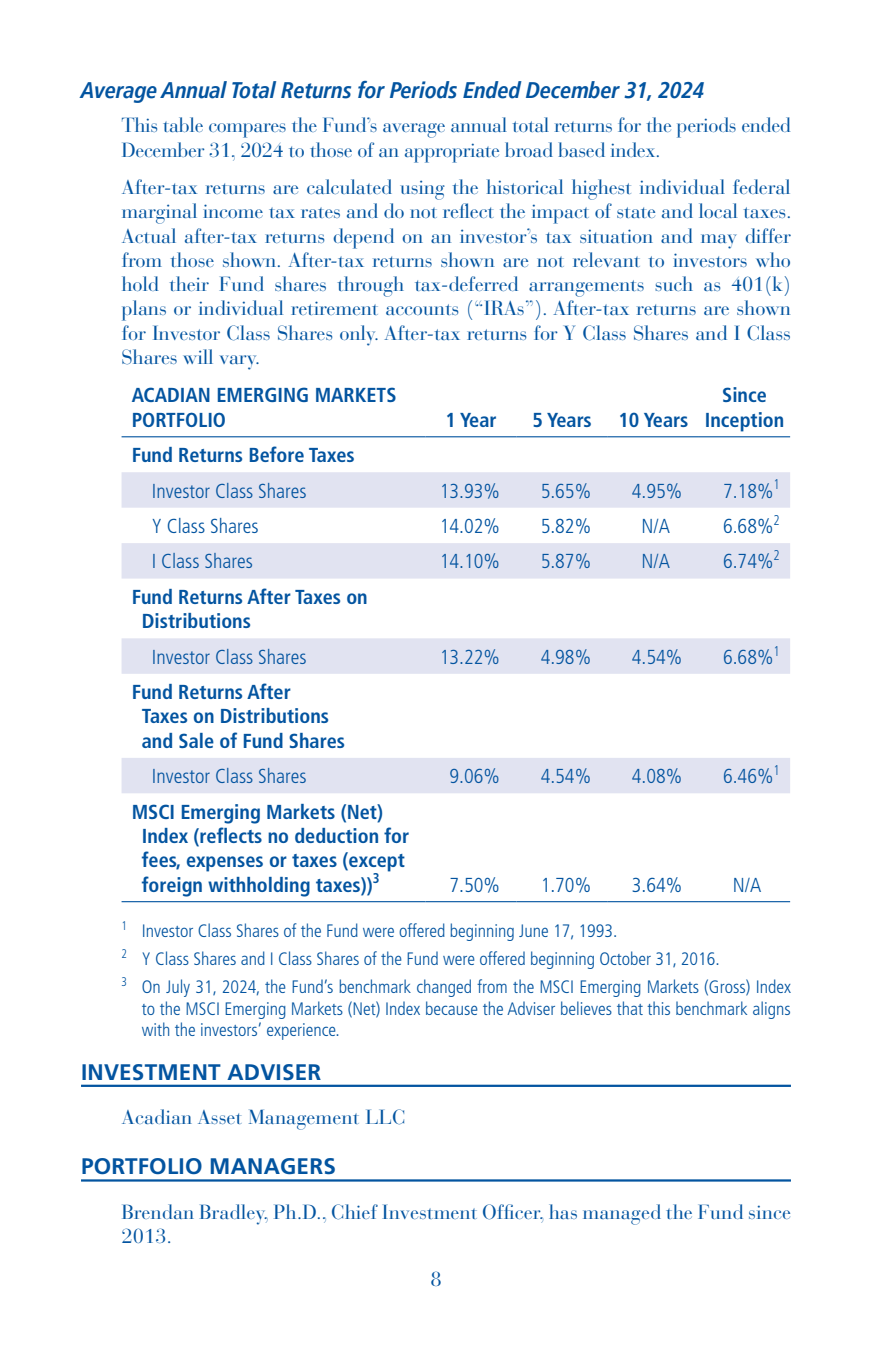
<style>
.page{position:relative;width:872px;height:1358px;background:#fff}
.page>*{position:absolute;margin:0;border:0;box-sizing:border-box;transform-origin:0 0}
.t1{font:italic 700 condensed 22.5px "Frutiger LT Pro";letter-spacing:-.01em;color:#0354a0}
.t2{font:700 22.5px "Frutiger LT Std";letter-spacing:.01em;color:#0354a0}
.t3{font:20.25px/24.3px "Bauer Bodoni Std";letter-spacing:-.01em;color:#0354a0}
.t4{font:700 condensed 20.25px/24.3px "Frutiger LT Std";color:#0354a0}
.t5{font:300 condensed 20.25px "Frutiger LT Std";color:#0354a0}
.t6{font:300 condensed 18px/28.1px "Frutiger LT Std";color:#0354a0}
</style>
<div class="page">
<hr style="left:81px;top:1084px;width:710px;height:3px;background:#0354a0">
<hr style="left:81px;top:1179px;width:710px;height:2px;background:#0354a0">
<svg style="left:122px;top:472px;width:668px;height:321px"></svg>
<hr style="left:122px;top:436px;width:303px;height:1px;background:#0354a0">
<hr style="left:425px;top:436px;width:91px;height:1px;background:#0354a0">
<hr style="left:516px;top:436px;width:92px;height:1px;background:#0354a0">
<hr style="left:608px;top:436px;width:91px;height:1px;background:#0354a0">
<hr style="left:699px;top:436px;width:91px;height:1px;background:#0354a0">
<hr style="left:122px;top:901px;width:303px;height:1px;background:#0354a0">
<hr style="left:425px;top:901px;width:91px;height:1px;background:#0354a0">
<hr style="left:516px;top:901px;width:92px;height:1px;background:#0354a0">
<hr style="left:608px;top:901px;width:91px;height:1px;background:#0354a0">
<hr style="left:699px;top:901px;width:91px;height:1px;background:#0354a0">
<p class="t1" style="left:81px;top:77px;width:625px">Average Annual Total Returns for Periods Ended December 31, 2024</p>
<p class="t3" style="left:122px;top:113px;width:671px">This table compares the Fund’s average annual total returns for the periods ended<br>December 31, 2024 to those of an appropriate broad based index.</p>
<p class="t3" style="left:122px;top:175px;width:671px;text-align:justify">After-tax returns are calculated using the historical highest individual federal marginal income tax rates and do not reflect the impact of state and local taxes.<br>Actual after-tax returns depend on an investor’s tax situation and may differ from those shown. After-tax returns shown are not relevant to investors who hold their Fund shares through tax-deferred arrangements such as 401(k) plans or individual retirement accounts (“IRAs”). After-tax returns are shown for Investor Class Shares only. After-tax returns for Y Class Shares and I Class Shares will vary.</p>
<p class="t4" style="left:132px;top:383px;width:266px">ACADIAN EMERGING MARKETS<br>PORTFOLIO</p>
<p class="t4" style="left:704px;top:383px;width:81px;text-align:center">Since<br>Inception</p>
<p class="t4" style="left:445px;top:407px;width:53px">1 Year</p>
<p class="t4" style="left:532px;top:407px;width:61px">5 Years</p>
<p class="t4" style="left:618px;top:407px;width:71px">10 Years</p>
<p class="t4" style="left:132px;top:443px;width:224px">Fund Returns Before Taxes</p>
<p class="t5" style="left:152px;top:479px;width:156px">Investor Class Shares</p>
<p class="t5" style="left:440px;top:479px;width:62px">13.93%</p>
<p class="t5" style="left:540px;top:479px;width:52px">5.65%</p>
<p class="t5" style="left:632px;top:479px;width:52px">4.95%</p>
<p class="t5" style="left:723px;top:479px;width:58px">7.18%<sup>1</sup></p>
<p class="t5" style="left:152px;top:514px;width:108px">Y Class Shares</p>
<p class="t5" style="left:440px;top:514px;width:62px">14.02%</p>
<p class="t5" style="left:540px;top:514px;width:52px">5.82%</p>
<p class="t5" style="left:641px;top:514px;width:30px">N/A</p>
<p class="t5" style="left:723px;top:514px;width:58px">6.68%<sup>2</sup></p>
<p class="t5" style="left:152px;top:550px;width:102px">I Class Shares</p>
<p class="t5" style="left:440px;top:550px;width:62px">14.10%</p>
<p class="t5" style="left:540px;top:550px;width:52px">5.87%</p>
<p class="t5" style="left:641px;top:550px;width:30px">N/A</p>
<p class="t5" style="left:723px;top:550px;width:58px">6.74%<sup>2</sup></p>
<p class="t4" style="left:142px;top:585px;width:227px;text-indent:-10px">Fund Returns After Taxes on<br>Distributions</p>
<p class="t5" style="left:152px;top:645px;width:156px">Investor Class Shares</p>
<p class="t5" style="left:440px;top:645px;width:62px">13.22%</p>
<p class="t5" style="left:540px;top:645px;width:52px">4.98%</p>
<p class="t5" style="left:632px;top:645px;width:52px">4.54%</p>
<p class="t5" style="left:723px;top:645px;width:58px">6.68%<sup>1</sup></p>
<p class="t4" style="left:142px;top:680px;width:205px;text-indent:-10px">Fund Returns After<br>Taxes on Distributions and Sale of Fund Shares</p>
<p class="t5" style="left:152px;top:764px;width:156px">Investor Class Shares</p>
<p class="t5" style="left:449px;top:764px;width:52px">9.06%</p>
<p class="t5" style="left:540px;top:764px;width:52px">4.54%</p>
<p class="t5" style="left:632px;top:764px;width:52px">4.08%</p>
<p class="t5" style="left:723px;top:764px;width:58px">6.46%<sup>1</sup></p>
<p class="t4" style="left:142px;top:799px;width:269px;text-indent:-10px">MSCI Emerging Markets (Net)<br>Index (reflects no deduction for fees, expenses or taxes (except foreign withholding taxes))<sup>3</sup></p>
<p class="t5" style="left:449px;top:873px;width:52px">7.50%</p>
<p class="t5" style="left:540px;top:873px;width:52px">1.70%</p>
<p class="t5" style="left:632px;top:873px;width:52px">3.64%</p>
<p class="t5" style="left:732px;top:873px;width:30px">N/A</p>
<p class="t6" style="left:122px;top:916px;width:671px"><sup>1</sup> Investor Class Shares of the Fund were offered beginning June 17, 1993.<br><sup>2</sup> Y Class Shares and I Class Shares of the Fund were offered beginning October 31, 2016.<br><sup>3</sup> On July 31, 2024, the Fund’s benchmark changed from the MSCI Emerging Markets (Gross) Index</p>
<p class="t6" style="left:142px;top:998px;width:650px;line-height:21.6px">to the MSCI Emerging Markets (Net) Index because the Adviser believes that this benchmark aligns with the investors’ experience.</p>
<p class="t2" style="left:81px;top:1058px;width:242px">INVESTMENT ADVISER</p>
<p class="t3" style="left:122px;top:1105px;width:285px">Acadian Asset Management LLC</p>
<p class="t2" style="left:81px;top:1153px;width:256px">PORTFOLIO MANAGERS</p>
<p class="t3" style="left:122px;top:1200px;width:671px">Brendan Bradley, Ph.D., Chief Investment Officer, has managed the Fund since<br>2013.</p>
<p class="t3" style="left:430px;top:1267px;width:13px">8</p>
</div>
